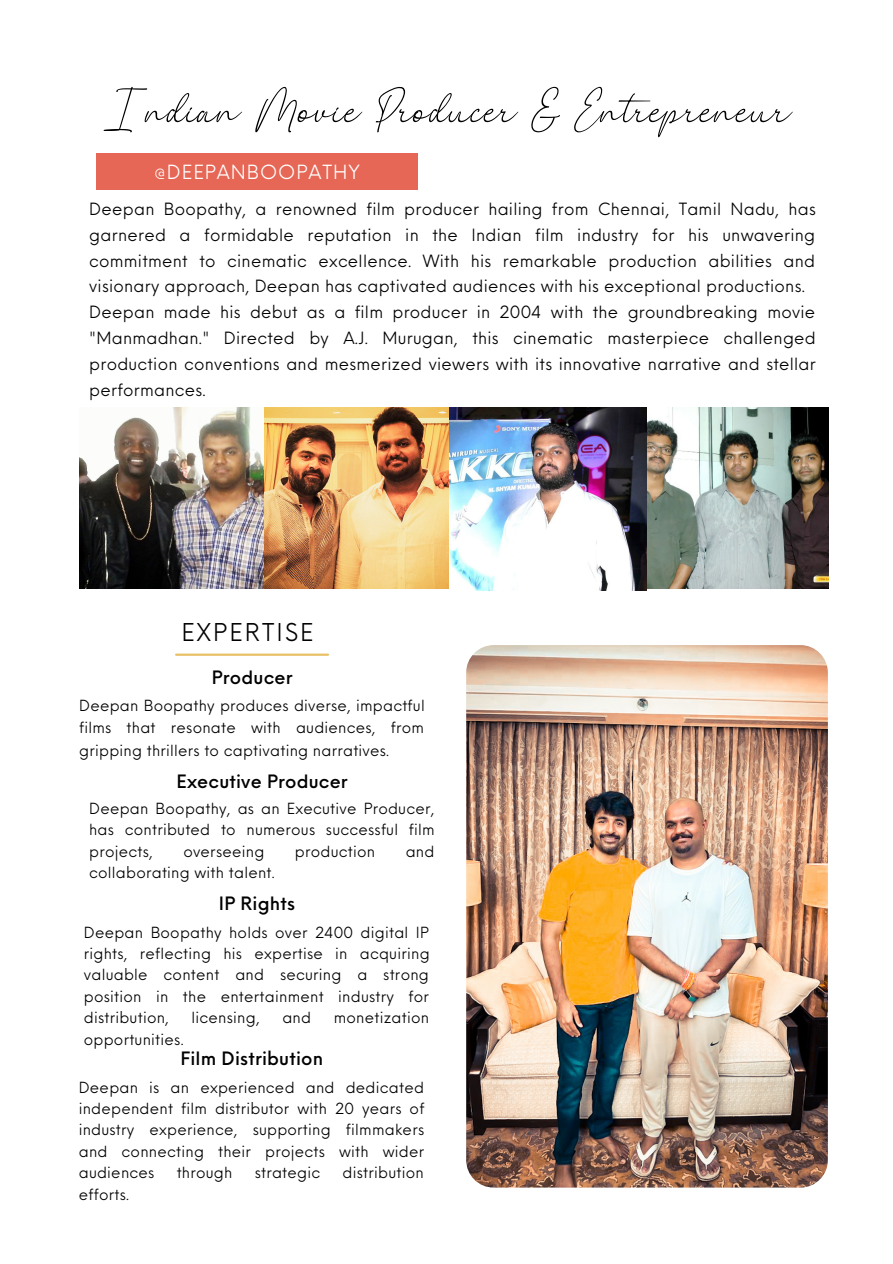
<style>
.page{position:relative;width:893px;height:1264px;background:#fff}
.page>*{position:absolute;margin:0;border:0;box-sizing:border-box;transform-origin:0 0}
.t1{font:94.05px "The Bigmaker";color:#000}
.t2{font:24px "Neue Einstellung";letter-spacing:.09em;color:#000}
.t3{font:19.05px "Neue Einstellung";letter-spacing:.05em;color:#fff}
.t4{font:500 18px "Neue Einstellung";letter-spacing:.01em;color:#000}
.t5{font:16.5px/25.8px "Neue Einstellung";letter-spacing:.015em;color:#000;text-align:justify}
.t6{font:15px/21.3px "Neue Einstellung";letter-spacing:.015em;color:#000;text-align:justify}
</style>
<div class="page">
<div style="left:96px;top:153px;width:321px;height:36px;background:#e66756"></div>
<img style="left:79px;top:407px;width:185px;height:181px">
<hr style="left:176px;top:653px;width:152px;height:3px;background:#e8c167">
<img style="left:466px;top:645px;width:361px;height:542px;border-radius:27px">
<img style="left:264px;top:407px;width:185px;height:181px">
<img style="left:646px;top:407px;width:182px;height:181px">
<img style="left:449px;top:407px;width:197px;height:183px">
<p class="t1" style="left:103px;top:66px;width:690px">Indian Movie Producer&amp;Entrepreneur</p>
<p class="t3" style="left:154px;top:155px;width:207px">@DEEPANBOOPATHY</p>
<p class="t5" style="left:89px;top:194px;width:728px">Deepan Boopathy, a renowned film producer hailing from Chennai, Tamil Nadu, has garnered a formidable reputation in the Indian film industry for his unwavering commitment to cinematic excellence. With his remarkable production abilities and visionary approach, Deepan has captivated audiences with his exceptional productions.</p>
<p class="t5" style="left:89px;top:298px;width:728px">Deepan made his debut as a film producer in 2004 with the groundbreaking movie "Manmadhan." Directed by A.J. Murugan, this cinematic masterpiece challenged production conventions and mesmerized viewers with its innovative narrative and stellar performances.</p>
<p class="t2" style="left:181px;top:610px;width:133px">EXPERTISE</p>
<p class="t4" style="left:212px;top:660px;width:82px">Producer</p>
<p class="t6" style="left:79px;top:692px;width:347px;line-height:22.5px">Deepan Boopathy produces diverse, impactful films that resonate with audiences, from gripping thrillers to captivating narratives.</p>
<p class="t4" style="left:177px;top:765px;width:173px">Executive Producer</p>
<p class="t6" style="left:89px;top:796px;width:347px">Deepan Boopathy, as an Executive Producer, has contributed to numerous successful film projects,</p>
<p class="t6" style="left:183px;top:839px;width:82px">overseeing</p>
<p class="t6" style="left:295px;top:839px;width:82px">production</p>
<p class="t6" style="left:405px;top:839px;width:30px">and</p>
<p class="t6" style="left:89px;top:860px;width:187px">collaborating with talent.</p>
<p class="t4" style="left:219px;top:887px;width:77px">IP Rights</p>
<p class="t6" style="left:84px;top:920px;width:347px">Deepan Boopathy holds over 2400 digital IP rights, reflecting his expertise in acquiring valuable content and securing a strong position in the entertainment industry for distribution,</p>
<p class="t6" style="left:191px;top:1005px;width:70px">licensing,</p>
<p class="t6" style="left:282px;top:1005px;width:30px">and</p>
<p class="t6" style="left:334px;top:1005px;width:97px">monetization</p>
<p class="t6" style="left:84px;top:1026px;width:101px">opportunities.</p>
<p class="t4" style="left:180px;top:1042px;width:144px">Film Distribution</p>
<p class="t6" style="left:79px;top:1075px;width:347px">Deepan is an experienced and dedicated independent film distributor with 20 years of industry experience, supporting filmmakers and connecting their projects with wider audiences</p>
<p class="t6" style="left:177px;top:1160px;width:57px">through</p>
<p class="t6" style="left:255px;top:1160px;width:67px">strategic</p>
<p class="t6" style="left:342px;top:1160px;width:83px">distribution</p>
<p class="t6" style="left:79px;top:1181px;width:52px">efforts.</p>
</div>
